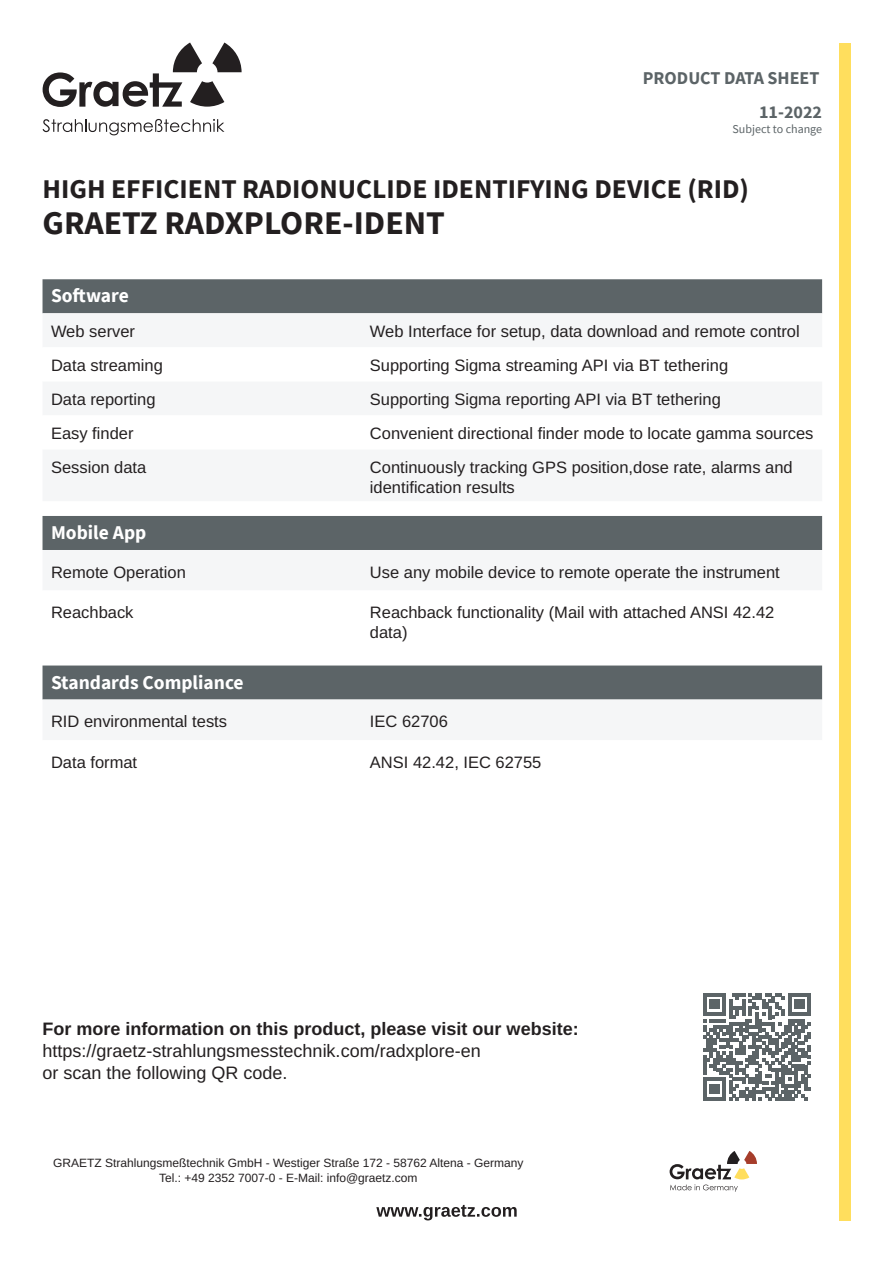
<style>
.page{position:relative;width:893px;height:1263px;background:#fff}
.page>*{position:absolute;margin:0;border:0;box-sizing:border-box;transform-origin:0 0}
.t1{font:700 33px "Source Sans Pro";color:#231f20}
.t2{font:700 27px "Source Sans Pro";color:#231f20}
.t3{font:700 19.5px "Source Sans Pro";color:#fff}
.t4{font:18px/21.6px "Arimo";color:#231f20}
.t5{font:700 18px/34.3px "Source Sans Pro";color:#5c6467;text-align:right}
.t6{font:16.5px/19.8px "Arimo";color:#231f20}
.t7{font:12px/14.4px "Arimo";color:#231f20;text-align:center}
.t8{font:12px "Source Sans Pro";color:#5c6467}
</style>
<div class="page">
<div style="left:839px;top:43px;width:11px;height:1177px;background:#ffde5d"></div>
<svg style="left:43px;top:119px;width:181px;height:16px"></svg>
<svg style="left:43px;top:43px;width:199px;height:64px"></svg>
<svg style="left:376px;top:1205px;width:141px;height:15px"></svg>
<svg style="left:670px;top:1151px;width:87px;height:41px"></svg>
<div style="left:43px;top:516px;width:779px;height:34px;background:#5c6467"></div>
<div style="left:43px;top:665px;width:779px;height:35px;background:#5c6467"></div>
<svg style="left:703px;top:993px;width:108px;height:107px"></svg>
<div style="left:43px;top:279px;width:779px;height:34px;background:#5c6467"></div>
<svg style="left:43px;top:313px;width:779px;height:1px"></svg>
<p class="t5" style="left:643px;top:62px;width:181px">PRODUCT DATA SHEET<br>11-2022</p>
<p class="t8" style="left:733px;top:125px;width:91px">Subject to change</p>
<h2 class="t2" style="left:43px;top:178px;width:708px">HIGH EFFICIENT RADIONUCLIDE IDENTIFYING DEVICE (RID)</h2>
<h1 class="t1" style="left:43px;top:210px;width:404px">GRAETZ RADXPLORE-IDENT</h1>
<p class="t3" style="left:51px;top:283px;width:79px">Software</p>
<p class="t6" style="left:51px;top:323px;width:86px">Web server</p>
<p class="t6" style="left:370px;top:321px;width:431px">Web Interface for setup, data download and remote control</p>
<p class="t6" style="left:51px;top:355px;width:113px">Data streaming</p>
<p class="t6" style="left:370px;top:355px;width:360px">Supporting Sigma streaming API via BT tethering</p>
<p class="t6" style="left:51px;top:389px;width:106px">Data reporting</p>
<p class="t6" style="left:370px;top:389px;width:352px">Supporting Sigma reporting API via BT tethering</p>
<p class="t6" style="left:51px;top:423px;width:84px">Easy finder</p>
<p class="t6" style="left:370px;top:423px;width:445px">Convenient directional finder mode to locate gamma sources</p>
<p class="t6" style="left:51px;top:459px;width:97px">Session data</p>
<p class="t6" style="left:370px;top:459px;width:424px">Continuously tracking GPS position,dose rate, alarms and identification results</p>
<p class="t3" style="left:51px;top:525px;width:97px">Mobile App</p>
<p class="t6" style="left:51px;top:563px;width:136px">Remote Operation</p>
<p class="t6" style="left:370px;top:563px;width:411px">Use any mobile device to remote operate the instrument</p>
<p class="t6" style="left:51px;top:604px;width:84px">Reachback</p>
<p class="t6" style="left:370px;top:603px;width:406px">Reachback functionality (Mail with attached ANSI 42.42 data)</p>
<p class="t3" style="left:51px;top:674px;width:194px">Standards Compliance</p>
<p class="t6" style="left:51px;top:712px;width:178px">RID environmental tests</p>
<p class="t6" style="left:370px;top:712px;width:79px">IEC 62706</p>
<p class="t6" style="left:51px;top:752px;width:88px">Data format</p>
<p class="t6" style="left:370px;top:752px;width:173px">ANSI 42.42, IEC 62755</p>
<p class="t4" style="left:43px;top:1020px;width:538px">For more information on this product, please visit our website: https://graetz-strahlungsmesstechnik.com/radxplore-en<br>or scan the following QR code.</p>
<p class="t7" style="left:53px;top:1157px;width:472px">GRAETZ Strahlungsmeßtechnik GmbH - Westiger Straße 172 - 58762 Altena - Germany<br>Tel.: +49 2352 7007-0 - E-Mail: info@graetz.com</p>
</div>
